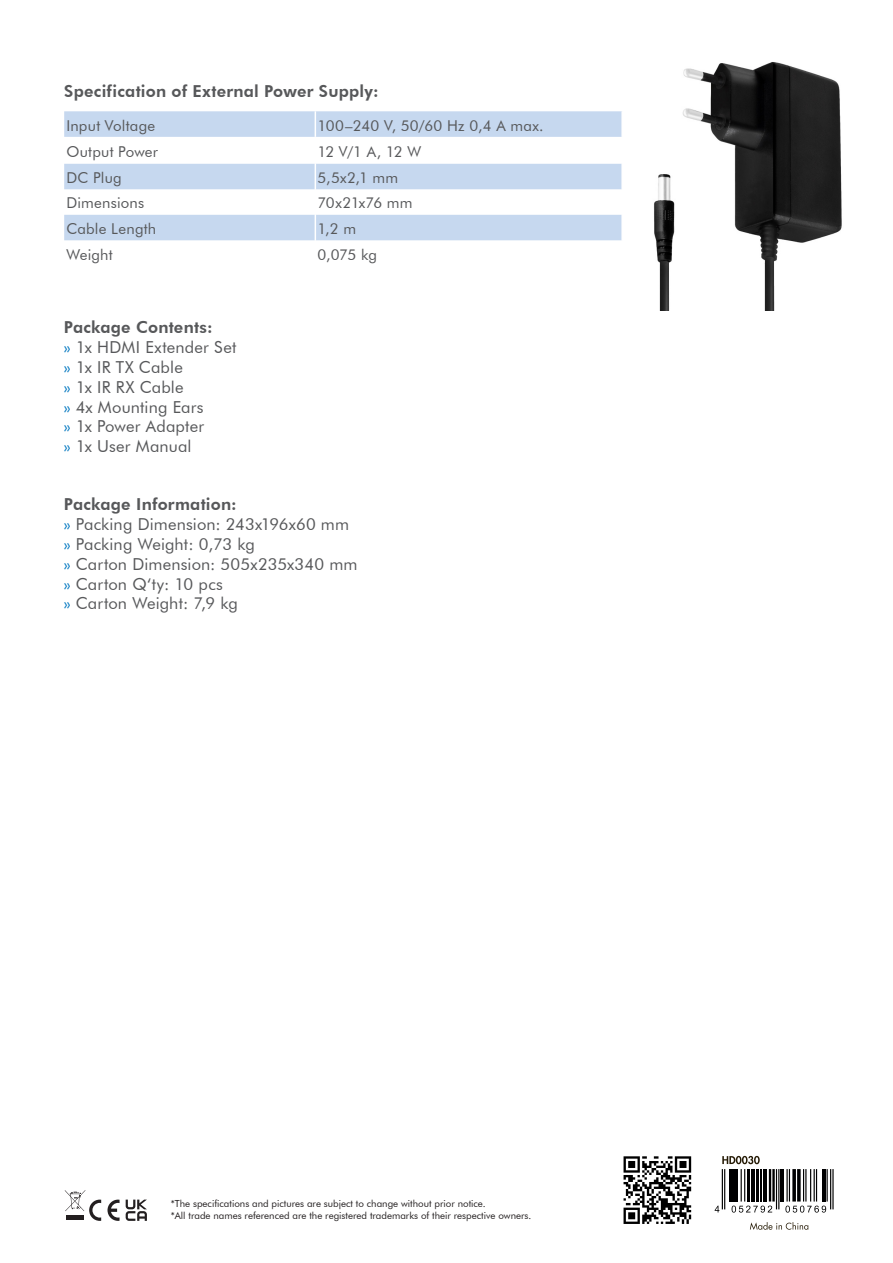
<style>
.page{position:relative;width:893px;height:1263px;background:#fff}
.page>*{position:absolute;margin:0;border:0;box-sizing:border-box;transform-origin:0 0}
.Fließtext{font:16.5px "Futura BT";letter-spacing:.01em;color:#57585a}
.subline{font:800 16.5px "Futura BT";letter-spacing:.015em;color:#57585a}
.Text_Tabelle{font:15px "Futura BT";letter-spacing:.015em;color:#57585a}
.Text_Tabelle-2{font:15px "Futura BT";letter-spacing:-.005em;color:#57585a}
.t1{font:9.75px/11.7px "Futura BT";color:#231f20}
.s1{color:#0077c0}
</style>
<div class="page">
<svg style="left:65px;top:1190px;width:36px;height:31px"></svg>
<svg style="left:108px;top:1199px;width:12px;height:22px"></svg>
<svg style="left:126px;top:1199px;width:21px;height:22px"></svg>
<svg style="left:64px;top:111px;width:557px;height:129px;fill:#c6d8ef"></svg>
<svg style="left:315px;top:111px;width:1px;height:129px"></svg>
<img style="left:654px;top:62px;width:188px;height:248px">
<svg style="left:750px;top:1222px;width:58px;height:8px"></svg>
<svg style="left:623px;top:1156px;width:68px;height:68px"></svg>
<svg style="left:722px;top:1156px;width:38px;height:8px"></svg>
<hr style="left:724px;top:1169px;width:1px;height:40px;background:#000001">
<hr style="left:722px;top:1169px;width:1px;height:40px;background:#000001">
<hr style="left:729px;top:1169px;width:2px;height:32px;background:#000001">
<hr style="left:732px;top:1169px;width:1px;height:32px;background:#000001">
<hr style="left:735px;top:1169px;width:3px;height:32px;background:#000001">
<hr style="left:744px;top:1169px;width:1px;height:32px;background:#000001">
<hr style="left:741px;top:1169px;width:1px;height:32px;background:#000001">
<hr style="left:748px;top:1169px;width:2px;height:32px;background:#000001">
<hr style="left:751px;top:1169px;width:4px;height:32px;background:#000001">
<hr style="left:756px;top:1169px;width:2px;height:32px;background:#000001">
<hr style="left:761px;top:1169px;width:1px;height:32px;background:#000001">
<hr style="left:763px;top:1169px;width:3px;height:32px;background:#000001">
<hr style="left:772px;top:1169px;width:3px;height:32px;background:#000001">
<hr style="left:769px;top:1169px;width:2px;height:32px;background:#000001">
<hr style="left:778px;top:1169px;width:1px;height:40px;background:#000001">
<hr style="left:776px;top:1169px;width:1px;height:40px;background:#000001">
<hr style="left:781px;top:1169px;width:3px;height:32px;background:#000001">
<hr style="left:789px;top:1169px;width:1px;height:32px;background:#000001">
<hr style="left:786px;top:1169px;width:2px;height:32px;background:#000001">
<svg style="left:797px;top:1169px;width:4px;height:32px"></svg>
<svg style="left:792px;top:1169px;width:4px;height:32px"></svg>
<hr style="left:816px;top:1169px;width:1px;height:32px;background:#000001">
<hr style="left:814px;top:1169px;width:1px;height:32px;background:#000001">
<hr style="left:810px;top:1169px;width:1px;height:32px;background:#000001">
<hr style="left:805px;top:1169px;width:1px;height:32px;background:#000001">
<hr style="left:803px;top:1169px;width:1px;height:32px;background:#000001">
<hr style="left:822px;top:1169px;width:3px;height:32px;background:#000001">
<hr style="left:832px;top:1169px;width:2px;height:40px;background:#000001">
<hr style="left:830px;top:1169px;width:1px;height:40px;background:#000001">
<hr style="left:826px;top:1169px;width:2px;height:32px;background:#000001">
<svg style="left:715px;top:1205px;width:4px;height:7px"></svg>
<svg style="left:732px;top:1205px;width:40px;height:7px"></svg>
<svg style="left:785px;top:1205px;width:41px;height:7px"></svg>
<p class="subline" style="left:64px;top:81px;width:316px">Specification of External Power Supply:</p>
<p class="Text_Tabelle" style="left:66px;top:116px;width:90px">Input Voltage</p>
<p class="Text_Tabelle" style="left:317px;top:116px;width:228px">100–240 V, 50/60 Hz 0,4 A max.</p>
<p class="Text_Tabelle" style="left:66px;top:142px;width:93px">Output Power</p>
<p class="Text_Tabelle" style="left:317px;top:142px;width:105px">12 V/1 A, 12 W</p>
<p class="Text_Tabelle" style="left:66px;top:168px;width:57px">DC Plug</p>
<p class="Text_Tabelle" style="left:317px;top:168px;width:82px">5,5x2,1 mm</p>
<p class="Text_Tabelle" style="left:66px;top:194px;width:79px">Dimensions</p>
<p class="Text_Tabelle-2" style="left:317px;top:194px;width:97px">70x21x76 mm</p>
<p class="Text_Tabelle" style="left:66px;top:220px;width:92px">Cable Length</p>
<p class="Text_Tabelle" style="left:317px;top:220px;width:40px">1,2 m</p>
<p class="Text_Tabelle" style="left:66px;top:246px;width:48px">Weight</p>
<p class="Text_Tabelle" style="left:317px;top:246px;width:61px">0,075 kg</p>
<p class="subline" style="left:64px;top:317px;width:150px">Package Contents:</p>
<p class="Fließtext" style="left:64px;top:337px;width:174px"><span class="s1">»</span> 1x HDMI Extender Set</p>
<p class="Fließtext" style="left:64px;top:357px;width:121px"><span class="s1">»</span> 1x IR TX Cable</p>
<p class="Fließtext" style="left:64px;top:377px;width:121px"><span class="s1">»</span> 1x IR RX Cable</p>
<p class="Fließtext" style="left:64px;top:397px;width:141px"><span class="s1">»</span> 4x Mounting Ears</p>
<p class="Fließtext" style="left:64px;top:416px;width:142px"><span class="s1">»</span> 1x Power Adapter</p>
<p class="Fließtext" style="left:64px;top:436px;width:129px"><span class="s1">»</span> 1x User Manual</p>
<p class="subline" style="left:64px;top:494px;width:174px">Package Information:</p>
<p class="Fließtext" style="left:64px;top:514px;width:287px"><span class="s1">»</span> Packing Dimension: 243x196x60 mm</p>
<p class="Fließtext" style="left:64px;top:534px;width:193px"><span class="s1">»</span> Packing Weight: 0,73 kg</p>
<p class="Fließtext" style="left:64px;top:554px;width:295px"><span class="s1">»</span> Carton Dimension: 505x235x340 mm</p>
<p class="Fließtext" style="left:64px;top:574px;width:161px"><span class="s1">»</span> Carton Q‘ty: 10 pcs</p>
<p class="Fließtext" style="left:64px;top:593px;width:176px"><span class="s1">»</span> Carton Weight: 7,9 kg</p>
<p class="t1" style="left:171px;top:1198px;width:362px">*The specifications and pictures are subject to change without prior notice.<br>*All trade names referenced are the registered trademarks of their respective owners.</p>
</div>
